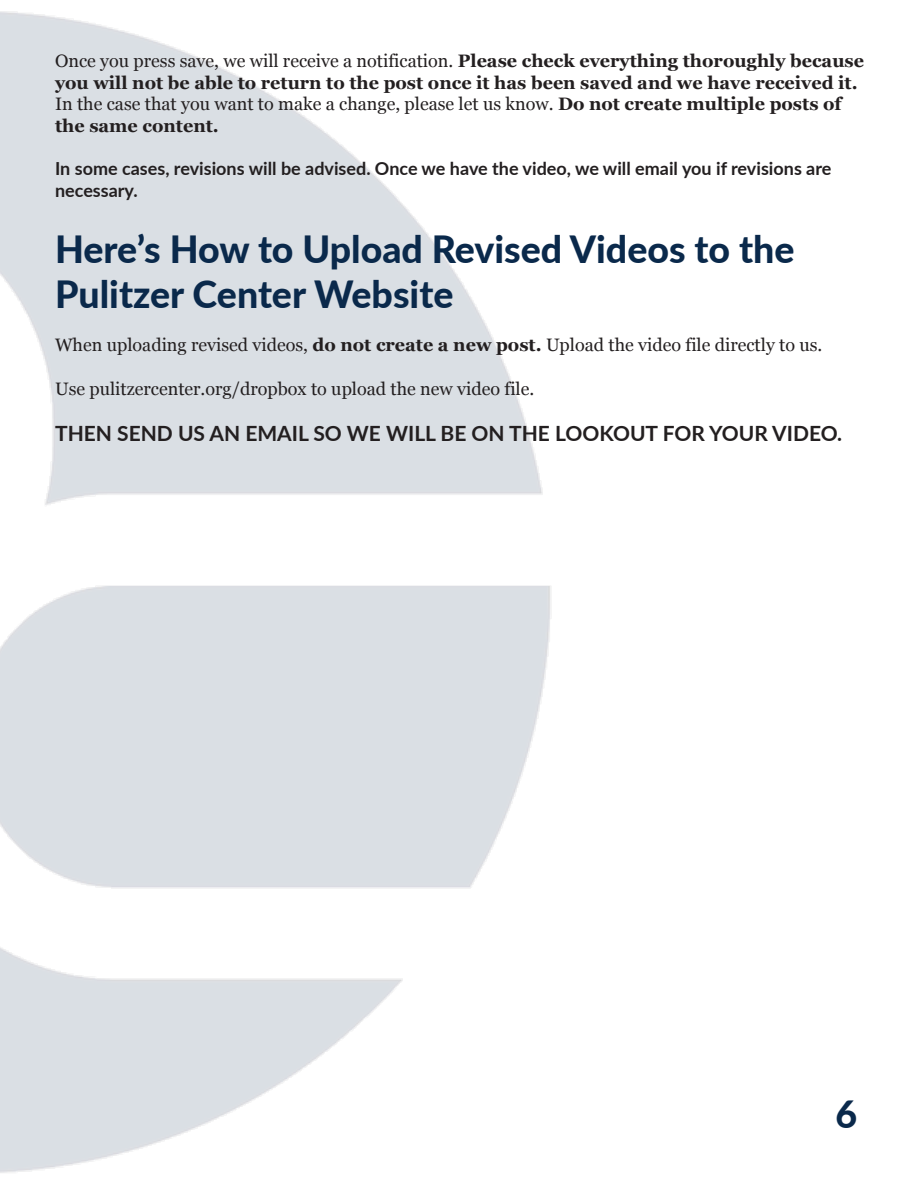
<style>
.page{position:relative;width:918px;height:1188px;background:#fff}
.page>*{position:absolute;margin:0;border:0;box-sizing:border-box;transform-origin:0 0}
.t1{font:800 37.5px/45px "Lato";color:#0a294b}
.t2{font:700 21px "Lato";color:#231f20}
.t3{font:700 18px/21.6px "Georgia";color:#231f20}
.t4{font:18px "Georgia";color:#231f20}
.t5{font:700 18px/21.6px "Lato";color:#231f20}
.s1{font-weight:400}
.s2{font-weight:700}
</style>
<div class="page">
<p class="t3" style="left:55px;top:49px;width:810px"><span class="s1">Once you press save, we will receive a notification.</span> Please check everything thoroughly because you will not be able to return to the post once it has been saved and we have received it.<br><span class="s1">In the case that you want to make a change, please let us know.</span> Do not create multiple posts of the same content.</p>
<p class="t5" style="left:55px;top:157px;width:778px">In some cases, revisions will be advised. Once we have the video, we will email you if revisions are necessary.</p>
<h1 class="t1" style="left:55px;top:225px;width:741px">Here’s How to Upload Revised Videos to the<br>Pulitzer Center Website</h1>
<p class="t4" style="left:55px;top:332px;width:769px">When uploading revised videos, <span class="s2">do not create a new post.</span> Upload the video file directly to us.</p>
<p class="t4" style="left:55px;top:375px;width:481px">Use pulitzercenter.org/dropbox to upload the new video file.</p>
<p class="t2" style="left:55px;top:418px;width:789px">THEN SEND US AN EMAIL SO WE WILL BE ON THE LOOKOUT FOR YOUR VIDEO.</p>
<h1 class="t1" style="left:836px;top:1090px;width:23px">6</h1>
</div>
